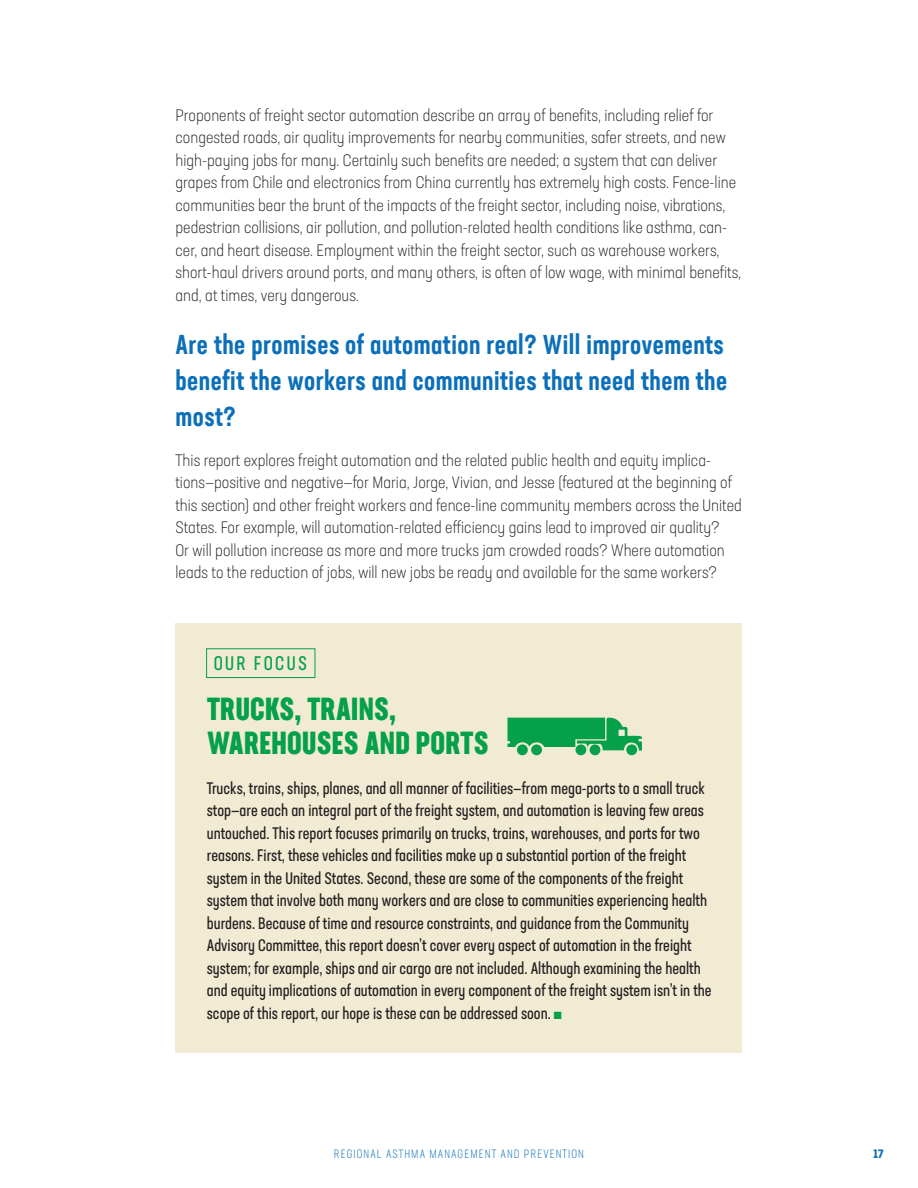
<style>
.page{position:relative;width:918px;height:1188px;background:#fff}
.page>*{position:absolute;margin:0;border:0;box-sizing:border-box;transform-origin:0 0}
.t1{font:700 31.5px/34.5px "Neusa Next Std Compact";letter-spacing:.01em;color:#04a14a}
.t2{font:500 27px/36px "Neusa Next Std Compact";letter-spacing:.02em;color:#0b6fb9}
.t3{font:19.5px "Neusa Next Std Compact";letter-spacing:.12em;color:#04a14a}
.t4{font:300 condensed 16.5px/22.5px "Neusa Next Std";color:#231f20}
.t5{font:16.5px/22.5px "Neusa Next Std Compact";color:#231f20}
.t6{font:300 12px "Neusa Next Std Compact";letter-spacing:.09em;color:#0b6fb9}
.t7{font:700 condensed 12px "Neusa Next Std";color:#0b6fb9}
.s1{color:#04a14a}
</style>
<div class="page">
<div style="left:176px;top:624px;width:567px;height:429px;background:#f2ebd4"></div>
<div style="left:206px;top:648px;width:109px;height:30px;border:1px solid #04a14a"></div>
<div style="left:517px;top:744px;width:11px;height:11px;background:#04a14a;border-radius:50%"></div>
<div style="left:531px;top:744px;width:11px;height:11px;background:#04a14a;border-radius:50%"></div>
<div style="left:576px;top:744px;width:10px;height:11px;background:#04a14a;border-radius:50%"></div>
<div style="left:590px;top:744px;width:10px;height:11px;background:#04a14a;border-radius:50%"></div>
<div style="left:626px;top:744px;width:11px;height:11px;background:#04a14a;border-radius:50%"></div>
<svg style="left:507px;top:718px;width:135px;height:33px"></svg>
<p class="t4" style="left:176px;top:105px;width:567px">Proponents of freight sector automation describe an array of benefits, including relief for congested roads, air quality improvements for nearby communities, safer streets, and new high-paying jobs for many. Certainly such benefits are needed; a system that can deliver grapes from Chile and electronics from China currently has extremely high costs. Fence-line communities bear the brunt of the impacts of the freight sector, including noise, vibrations, pedestrian collisions, air pollution, and pollution-related health conditions like asthma, can&shy;cer, and heart disease. Employment within the freight sector, such as warehouse workers, short-haul drivers around ports, and many others, is often of low wage, with minimal benefits, and, at times, very dangerous.</p>
<h2 class="t2" style="left:176px;top:329px;width:553px">Are the promises of automation real? Will improvements benefit the workers and communities that need them the most?</h2>
<p class="t4" style="left:176px;top:450px;width:568px">This report explores freight automation and the related public health and equity implica&shy;tions—positive and negative—for Maria, Jorge, Vivian, and Jesse (featured at the beginning of this section) and other freight workers and fence-line community members across the United States. For example, will automation-related efficiency gains lead to improved air quality?<br>Or will pollution increase as more and more trucks jam crowded roads? Where automation leads to the reduction of jobs, will new jobs be ready and available for the same workers?</p>
<p class="t3" style="left:214px;top:655px;width:95px">OUR FOCUS</p>
<h1 class="t1" style="left:207px;top:694px;width:283px">TRUCKS, TRAINS,<br>WAREHOUSES AND PORTS</h1>
<p class="t5" style="left:207px;top:778px;width:506px">Trucks, trains, ships, planes, and all manner of facilities—from mega-ports to a small truck stop—are each an integral part of the freight system, and automation is leaving few areas untouched. This report focuses primarily on trucks, trains, warehouses, and ports for two reasons. First, these vehicles and facilities make up a substantial portion of the freight system in the United States. Second, these are some of the components of the freight system that involve both many workers and are close to communities experiencing health burdens. Because of time and resource constraints, and guidance from the Community Advisory Committee, this report doesn’t cover every aspect of automation in the freight system; for example, ships and air cargo are not included. Although examining the health and equity implications of automation in every component of the freight system isn’t in the scope of this report, our hope is these can be addressed soon. <span class="s1">■</span></p>
<p class="t6" style="left:334px;top:1148px;width:252px">REGIONAL ASTHMA MANAGEMENT AND PREVENTION</p>
<p class="t7" style="left:874px;top:1148px;width:11px">17</p>
</div>
